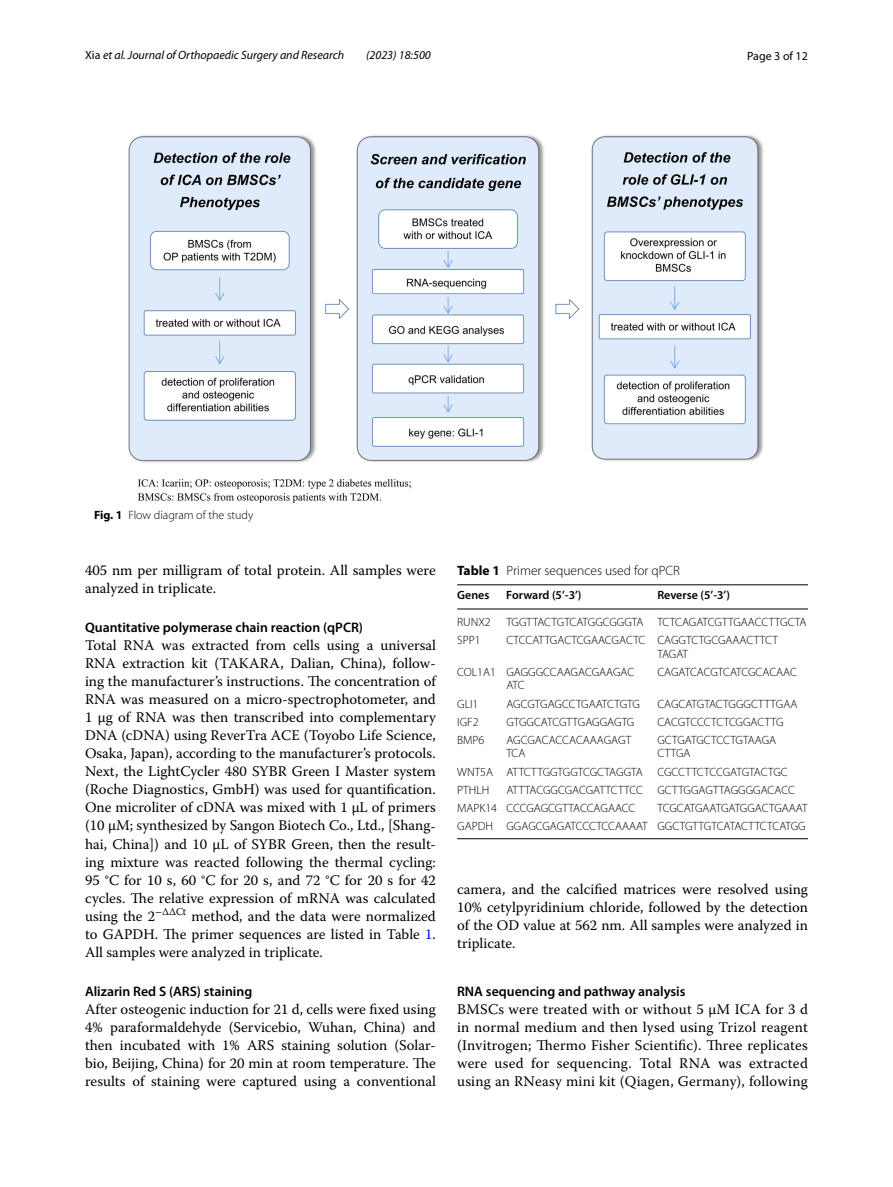
<style>
.page{position:relative;width:893px;height:1187px;background:#fff}
.page>*{position:absolute;margin:0;border:0;box-sizing:border-box;transform-origin:0 0}
.t1{font:14.7px/18px "Warnock Pro";color:#000;text-align:justify}
.t2{font:600 13.8px "Myriad Pro";color:#000}
.t3{font:300 13.5px "Myriad Pro";color:#000}
.t4{font:300 12px/13.5px "Myriad Pro";color:#000}
.t5{font:italic 12px "Myriad Pro";color:#000}
.t6{font:600 12px "Myriad Pro";color:#000}
.t7{font:12px "Myriad Pro";color:#000}
.s1{font-style:normal}
.s2{font-weight:700}
.s3{color:#00f}
</style>
<div class="page">
<img style="left:128px;top:135px;width:636px;height:368px">
<hr style="left:457px;top:584px;width:49px;height:1px;background:#000">
<hr style="left:457px;top:608px;width:49px;height:1px;background:#000">
<hr style="left:506px;top:584px;width:151px;height:1px;background:#000">
<hr style="left:506px;top:608px;width:151px;height:1px;background:#000">
<hr style="left:657px;top:584px;width:151px;height:1px;background:#000">
<hr style="left:657px;top:608px;width:151px;height:1px;background:#000">
<hr style="left:457px;top:838px;width:49px;height:1px;background:#000">
<hr style="left:506px;top:838px;width:151px;height:1px;background:#000">
<hr style="left:657px;top:838px;width:151px;height:1px;background:#000">
<p class="t5" style="left:85px;top:48px;width:261px"><span class="s1">Xia</span> et al. Journal of Orthopaedic Surgery and Research</p>
<p class="t5" style="left:366px;top:48px;width:66px">(2023) 18:500</p>
<p class="t7" style="left:747px;top:48px;width:62px">Page 3 of 12</p>
<p class="t4" style="left:94px;top:508px;width:161px"><span class="s2">Fig. 1</span> Flow diagram of the study</p>
<p class="t1" style="left:85px;top:561px;width:352px">405 nm per milligram of total protein. All samples were analyzed in triplicate.</p>
<p class="t2" style="left:85px;top:619px;width:280px">Quantitative polymerase chain reaction (qPCR)</p>
<p class="t1" style="left:85px;top:636px;width:352px">Total RNA was extracted from cells using a universal RNA extraction kit (TAKARA, Dalian, China), follow&shy;ing the manufacturer’s instructions. The concentration of RNA was measured on a micro-spectrophotometer, and 1 µg of RNA was then transcribed into complementary DNA (cDNA) using ReverTra ACE (Toyobo Life Science, Osaka, Japan), according to the manufacturer’s protocols.<br>Next, the LightCycler 480 SYBR Green I Master system (Roche Diagnostics, GmbH) was used for quantification.<br>One microliter of cDNA was mixed with 1 µL of primers (10 µM; synthesized by Sangon Biotech Co., Ltd., [Shang&shy;hai, China]) and 10 µL of SYBR Green, then the result&shy;ing mixture was reacted following the thermal cycling:<br>95 °C for 10 s, 60 °C for 20 s, and 72 °C for 20 s for 42 cycles. The relative expression of mRNA was calculated using the 2<sup>−</sup><sup>ΔΔCt</sup> method, and the data were normalized to GAPDH. The primer sequences are listed in Table <span class="s3">1</span>.<br>All samples were analyzed in triplicate.</p>
<p class="t2" style="left:85px;top:982px;width:169px">Alizarin Red S (ARS) staining</p>
<p class="t1" style="left:85px;top:999px;width:352px">After osteogenic induction for 21 d, cells were fixed using 4% paraformaldehyde (Servicebio, Wuhan, China) and then incubated with 1% ARS staining solution (Solar&shy;bio, Beijing, China) for 20 min at room temperature. The results of staining were captured using a conventional</p>
<p class="t3" style="left:457px;top:563px;width:224px"><span class="s2">Table 1</span> Primer sequences used for qPCR</p>
<p class="t6" style="left:457px;top:587px;width:34px">Genes</p>
<p class="t6" style="left:506px;top:587px;width:77px">Forward (5’-3’)</p>
<p class="t6" style="left:657px;top:587px;width:74px">Reverse (5’-3’)</p>
<p class="t4" style="left:457px;top:615px;width:35px">RUNX2</p>
<p class="t4" style="left:506px;top:615px;width:302px">TGGTTACTGTCATGGCGGGTA TCTCAGATCGTTGAACCTTGCTA</p>
<p class="t4" style="left:457px;top:633px;width:25px">SPP1</p>
<p class="t4" style="left:657px;top:633px;width:122px;text-indent:-151px">CTCCATTGACTCGAACGACTC CAGGTCTGCGAAACTTCT<br>TAGAT</p>
<p class="t4" style="left:506px;top:665px;width:129px;text-indent:-49px">COL1A1 GAGGGCCAAGACGAAGAC<br>ATC</p>
<p class="t4" style="left:657px;top:665px;width:141px">CAGATCACGTCATCGCACAAC</p>
<p class="t4" style="left:457px;top:697px;width:23px">GLI1</p>
<p class="t4" style="left:506px;top:697px;width:135px">AGCGTGAGCCTGAATCTGTG</p>
<p class="t4" style="left:657px;top:697px;width:141px">CAGCATGTACTGGGCTTTGAA</p>
<p class="t4" style="left:457px;top:715px;width:23px">IGF2</p>
<p class="t4" style="left:506px;top:715px;width:130px">GTGGCATCGTTGAGGAGTG</p>
<p class="t4" style="left:657px;top:715px;width:128px">CACGTCCCTCTCGGACTTG</p>
<p class="t4" style="left:457px;top:733px;width:29px">BMP6</p>
<p class="t4" style="left:506px;top:733px;width:126px">AGCGACACCACAAAGAGT<br>TCA</p>
<p class="t4" style="left:657px;top:733px;width:120px">GCTGATGCTCCTGTAAGA<br>CTTGA</p>
<p class="t4" style="left:457px;top:762px;width:332px;line-height:18.1px">WNT5A ATTCTTGGTGGTCGCTAGGTA CGCCTTCTCCGATGTACTGC<br>PTHLH</p>
<p class="t4" style="left:457px;top:780px;width:339px;line-height:18.1px;text-indent:49px">ATTTACGGCGACGATTCTTCC GCTTGGAGTTAGGGGACACC<br>MAPK14 CCCGAGCGTTACCAGAACC</p>
<p class="t4" style="left:457px;top:798px;width:352px;line-height:18.3px;text-align:right">TCGCATGAATGATGGACTGAAAT<br>GAPDH GGAGCGAGATCCCTCCAAAAT GGCTGTTGTCATACTTCTCATGG</p>
<p class="t1" style="left:457px;top:880px;width:352px">camera, and the calcified matrices were resolved using 10% cetylpyridinium chloride, followed by the detection of the OD value at 562 nm. All samples were analyzed in triplicate.</p>
<p class="t2" style="left:457px;top:982px;width:230px">RNA sequencing and pathway analysis</p>
<p class="t1" style="left:457px;top:999px;width:352px">BMSCs were treated with or without 5 µM ICA for 3 d in normal medium and then lysed using Trizol reagent (Invitrogen; Thermo Fisher Scientific). Three replicates were used for sequencing. Total RNA was extracted using an RNeasy mini kit (Qiagen, Germany), following</p>
</div>
